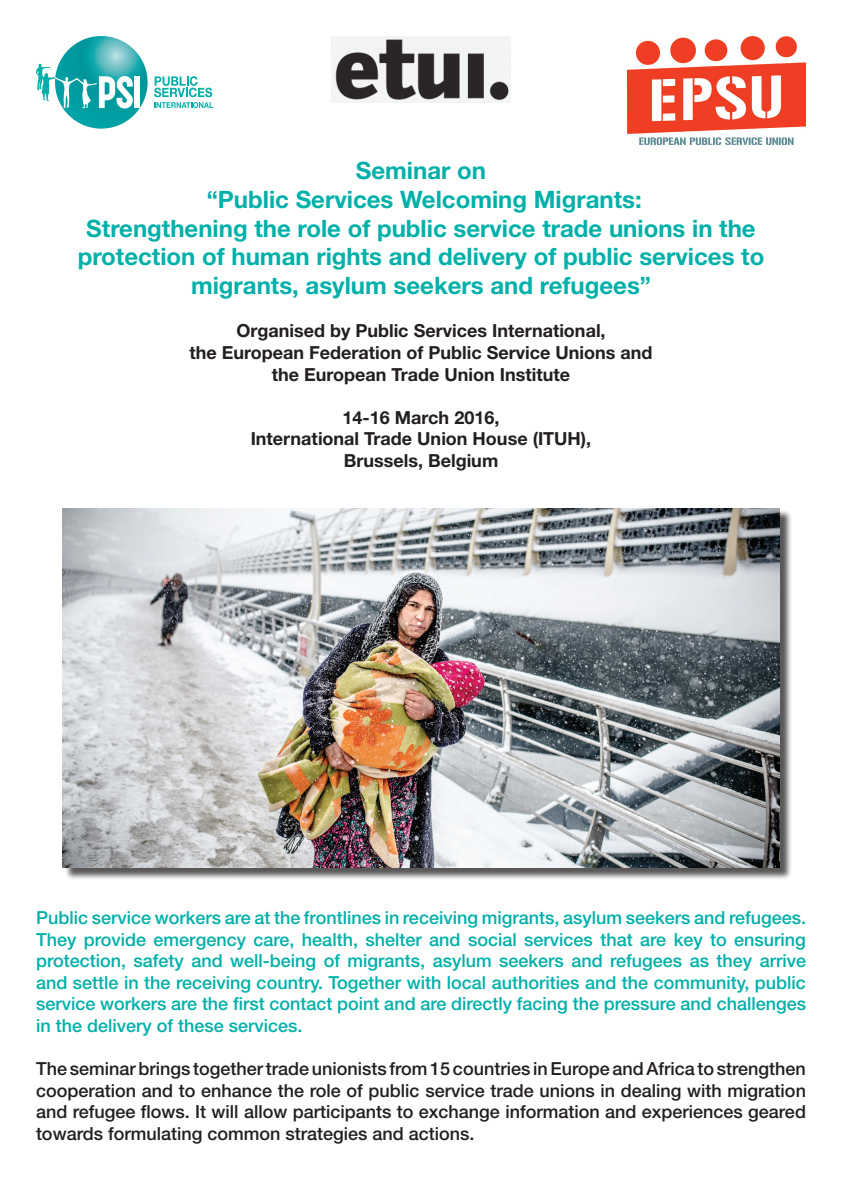
<style>
.page{position:relative;width:842px;height:1191px;background:#fff}
.page>*{position:absolute;margin:0;border:0;box-sizing:border-box;transform-origin:0 0}
.t1{font:700 24px/28.8px "Helvetica Neue";color:#00b0a9;text-align:center}
.t2{font:500 18px/21.6px "Helvetica Neue";color:#00b0a9;text-align:justify}
.t3{font:500 18px/21.6px "Helvetica Neue";color:#231f20;text-align:justify}
.t4{font:700 18px/21.6px "Helvetica Neue";color:#231f20;text-align:center}
</style>
<div class="page">
<svg style="left:154px;top:76px;width:59px;height:32px"></svg>
<svg style="left:55px;top:36px;width:93px;height:93px;background:#26aaae"></svg>
<div style="left:134px;top:76px;width:6px;height:32px;background:#fff"></div>
<svg style="left:36px;top:64px;width:97px;height:44px"></svg>
<img style="left:331px;top:36px;width:179px;height:67px">
<img style="left:628px;top:36px;width:178px;height:109px">
<div style="left:64px;top:509px;width:728px;height:371px;background:#231f20;opacity:.75"></div>
<img style="left:62px;top:508px;width:717px;height:359px">
<h1 class="t1" style="left:78px;top:155px;width:688px">Seminar on<br>“Public Services Welcoming Migrants:<br>Strengthening the role of public service trade unions in the protection of human rights and delivery of public services to migrants, asylum seekers and refugees”</h1>
<p class="t4" style="left:189px;top:320px;width:465px">Organised by Public Services International,<br>the European Federation of Public Service Unions and the European Trade Union Institute</p>
<p class="t4" style="left:251px;top:406px;width:342px">14-16 March 2016,<br>International Trade Union House (ITUH),<br>Brussels, Belgium</p>
<p class="t2" style="left:36px;top:906px;width:771px">Public service workers are at the frontlines in receiving migrants, asylum seekers and refugees.<br>They provide emergency care, health, shelter and social services that are key to ensuring protection, safety and well-being of migrants, asylum seekers and refugees as they arrive and settle in the receiving country. Together with local authorities and the community, public service workers are the first contact point and are directly facing the pressure and challenges in the delivery of these services.</p>
<p class="t3" style="left:36px;top:1057px;width:771px">The seminar brings together trade unionists from 15 countries in Europe and Africa to strengthen cooperation and to enhance the role of public service trade unions in dealing with migration and refugee flows. It will allow participants to exchange information and experiences geared towards formulating common strategies and actions.</p>
</div>
